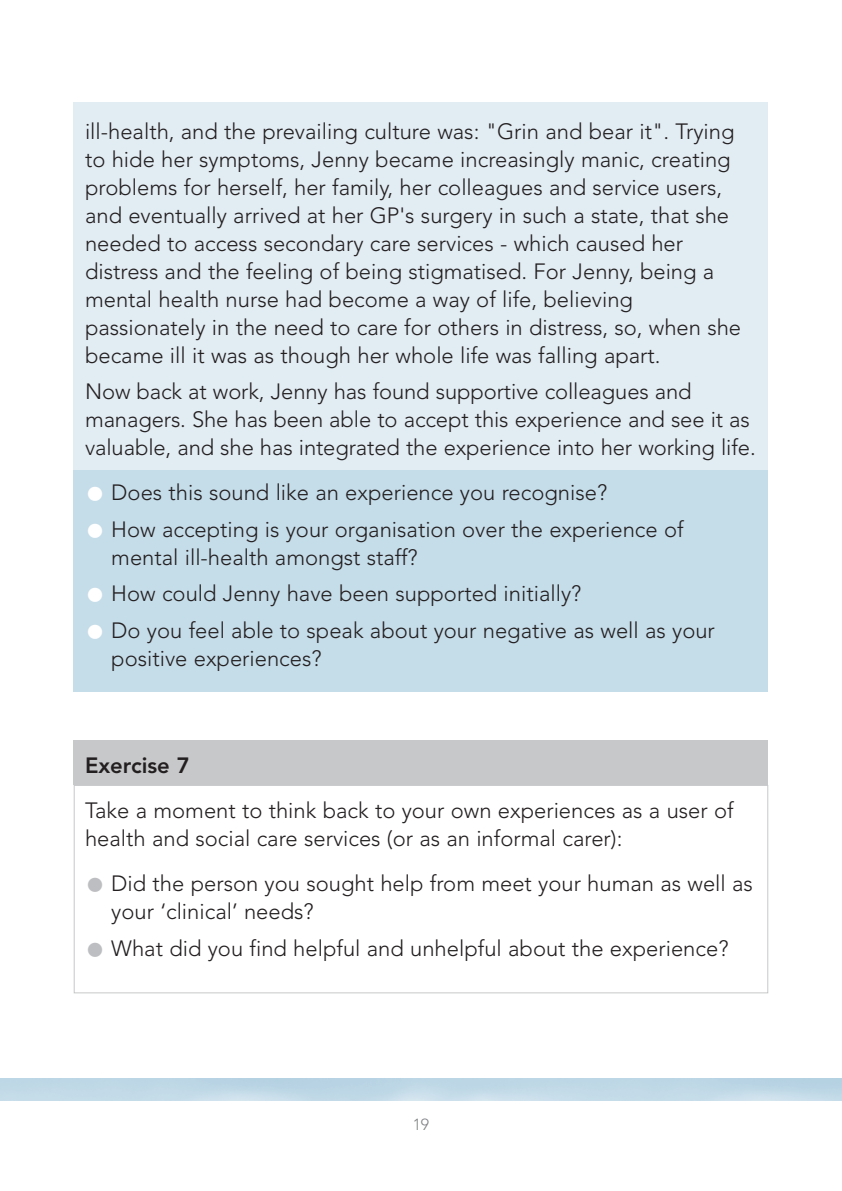
<style>
.page{position:relative;width:842px;height:1191px;background:#fff}
.page>*{position:absolute;margin:0;border:0;box-sizing:border-box;transform-origin:0 0}
.t1{font:300 22px/28px "Avenir";color:#231f20}
.t2{font:800 22px "Avenir";color:#231f20}
.t3{font:300 16px "Avenir";color:#808285}
.s1{font-size:40px;color:#fff}
.s2{font-size:40px;color:#bdbec1}
</style>
<div class="page">
<div style="left:74px;top:785px;width:694px;height:208px;border:1px solid #c7c8ca"></div>
<div style="left:74px;top:740px;width:694px;height:45px;background:#c7c8ca"></div>
<div style="left:74px;top:470px;width:694px;height:221px;background:#c5dce9"></div>
<div style="left:74px;top:103px;width:694px;height:367px;background:#e2ecf3"></div>
<p class="t1" style="left:85px;top:119px;width:658px">ill-health, and the prevailing culture was: "Grin and bear it". Trying to hide her symptoms, Jenny became increasingly manic, creating problems for herself, her family, her colleagues and service users, and eventually arrived at her GP's surgery in such a state, that she needed to access secondary care services - which caused her distress and the feeling of being stigmatised. For Jenny, being a mental health nurse had become a way of life, believing passionately in the need to care for others in distress, so, when she became ill it was as though her whole life was falling apart.</p>
<p class="t1" style="left:85px;top:379px;width:672px">Now back at work, Jenny has found supportive colleagues and managers. She has been able to accept this experience and see it as valuable, and she has integrated the experience into her working life.</p>
<p class="t1" style="left:85px;top:480px;width:524px"><span class="s1">•</span> Does this sound like an experience you recognise?</p>
<p class="t1" style="left:111px;top:517px;width:574px;text-indent:-26px"><span class="s1">•</span> How accepting is your organisation over the experience of mental ill-health amongst staff?</p>
<p class="t1" style="left:85px;top:581px;width:498px"><span class="s1">•</span> How could Jenny have been supported initially?</p>
<p class="t1" style="left:111px;top:618px;width:605px;text-indent:-26px"><span class="s1">•</span> Do you feel able to speak about your negative as well as your positive experiences?</p>
<p class="t2" style="left:85px;top:756px;width:106px">Exercise 7</p>
<p class="t1" style="left:85px;top:798px;width:650px">Take a moment to think back to your own experiences as a user of health and social care services (or as an informal carer):</p>
<p class="t1" style="left:111px;top:871px;width:643px;text-indent:-26px"><span class="s2">•</span> Did the person you sought help from meet your human as well as your ‘clinical’ needs?</p>
<p class="t1" style="left:85px;top:935px;width:645px"><span class="s2">•</span> What did you find helpful and unhelpful about the experience?</p>
<p class="t3" style="left:413px;top:1117px;width:18px">19</p>
</div>
